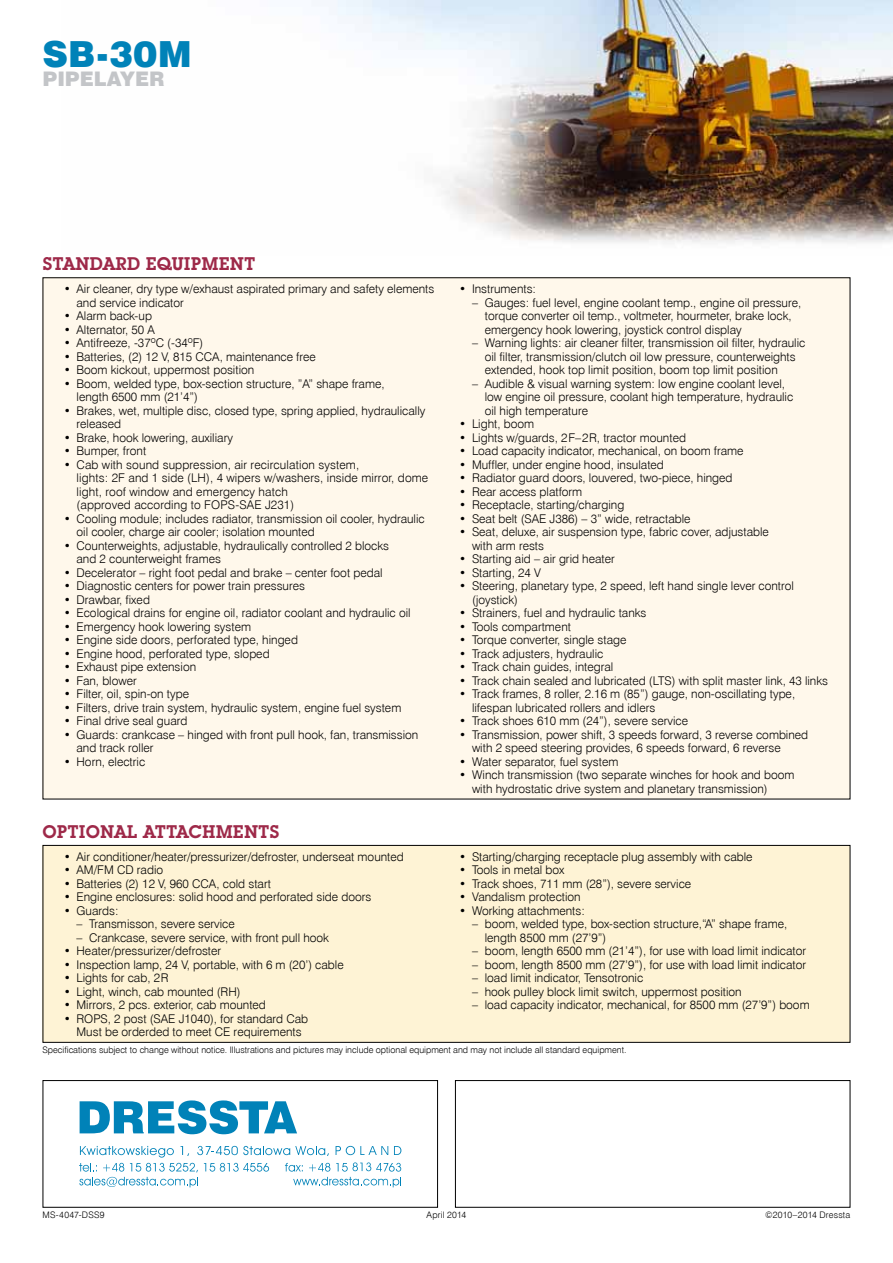
<style>
.page{position:relative;width:893px;height:1263px;background:#fff}
.page>*{position:absolute;margin:0;border:0;box-sizing:border-box;transform-origin:0 0}
.t1{font:36px "Swis 721 Blk EU";color:#0082b8}
.t2{font:20.1px "Swis 721 Blk EU";color:#c3c5c8}
.t3{font:18px "Lubal Graph Dm PL";color:#9e2949}
.t4{font:12px/13.5px "Swis 721 Lt EU";color:#000}
.t5{font:9px "Swis 721 Lt EU";color:#000}
.t6{font:9px "Swis 721 Lt EU";letter-spacing:.02em;color:#000}
.t7{font:9px "Swis 721 Lt EU";letter-spacing:.03em;color:#000}
.t8{font:9px "Swis 721 Lt EU";letter-spacing:.025em;color:#000}
</style>
<div class="page">
<img style="left:312px;top:0;width:581px;height:243px">
<div style="left:455px;top:1080px;width:395px;height:128px;border:1px solid #000"></div>
<svg style="left:80px;top:1146px;width:94px;height:11px"></svg>
<svg style="left:180px;top:1146px;width:9px;height:10px"></svg>
<svg style="left:197px;top:1146px;width:132px;height:10px"></svg>
<svg style="left:336px;top:1146px;width:52px;height:9px"></svg>
<svg style="left:394px;top:1146px;width:7px;height:9px"></svg>
<svg style="left:293px;top:1177px;width:108px;height:10px"></svg>
<svg style="left:79px;top:1163px;width:119px;height:24px"></svg>
<svg style="left:204px;top:1163px;width:65px;height:8px"></svg>
<svg style="left:285px;top:1163px;width:18px;height:8px"></svg>
<svg style="left:309px;top:1163px;width:21px;height:8px"></svg>
<svg style="left:336px;top:1162px;width:65px;height:9px"></svg>
<svg style="left:80px;top:1100px;width:217px;height:34px"></svg>
<div style="left:43px;top:1080px;width:395px;height:128px;border:1px solid #000"></div>
<div style="left:43px;top:278px;width:807px;height:521px;background:#fff8eb"></div>
<div style="left:43px;top:845px;width:807px;height:197px;background:#fef3d5"></div>
<div style="left:43px;top:845px;width:807px;height:198px;border:1px solid #000"></div>
<h1 class="t1" style="left:43px;top:31px;width:151px">SB-30M</h1>
<h2 class="t2" style="left:43px;top:66px;width:123px">PIPELAYER</h2>
<h3 class="t3" style="left:43px;top:253px;width:214px">STANDARD EQUIPMENT</h3>
<p class="t4" style="left:77px;top:282px;width:359px;text-indent:-13px">• Air cleaner, dry type w/exhaust aspirated primary and safety elements and service indicator</p>
<p class="t4" style="left:64px;top:309px;width:90px">• Alarm back-up</p>
<p class="t4" style="left:64px;top:323px;width:93px">• Alternator, 50 A</p>
<p class="t4" style="left:64px;top:336px;width:141px">• Antifreeze, -37ºC (-34ºF)</p>
<p class="t4" style="left:64px;top:350px;width:254px">• Batteries, (2) 12 V, 815 CCA, maintenance free</p>
<p class="t4" style="left:64px;top:363px;width:192px">• Boom kickout, uppermost position</p>
<p class="t4" style="left:77px;top:377px;width:310px;text-indent:-13px">• Boom, welded type, box-section structure, ”A” shape frame, length 6500 mm (21’4”)</p>
<p class="t4" style="left:77px;top:404px;width:350px;text-indent:-13px">• Brakes, wet, multiple disc, closed type, spring applied, hydraulically released</p>
<p class="t4" style="left:64px;top:431px;width:171px">• Brake, hook lowering, auxiliary</p>
<p class="t4" style="left:64px;top:444px;width:84px">• Bumper, front</p>
<p class="t4" style="left:77px;top:458px;width:353px;text-indent:-13px">• Cab with sound suppression, air recirculation system,<br>lights: 2F and 1 side (LH), 4 wipers w/washers, inside mirror, dome light, roof window and emergency hatch<br>(approved according to FOPS-SAE J231)</p>
<p class="t4" style="left:77px;top:512px;width:350px;text-indent:-13px">• Cooling module; includes radiator, transmission oil cooler, hydraulic oil cooler, charge air cooler; isolation mounted</p>
<p class="t4" style="left:77px;top:539px;width:314px;text-indent:-13px">• Counterweights, adjustable, hydraulically controlled 2 blocks and 2 counterweight frames</p>
<p class="t4" style="left:64px;top:566px;width:320px">• Decelerator – right foot pedal and brake – center foot pedal</p>
<p class="t4" style="left:64px;top:579px;width:243px">• Diagnostic centers for power train pressures</p>
<p class="t4" style="left:64px;top:593px;width:88px">• Drawbar, fixed</p>
<p class="t4" style="left:64px;top:606px;width:348px">• Ecological drains for engine oil, radiator coolant and hydraulic oil</p>
<p class="t4" style="left:64px;top:620px;width:189px">• Emergency hook lowering system</p>
<p class="t4" style="left:64px;top:633px;width:236px">• Engine side doors, perforated type, hinged</p>
<p class="t4" style="left:64px;top:647px;width:207px">• Engine hood, perforated type, sloped</p>
<p class="t4" style="left:64px;top:660px;width:134px">• Exhaust pipe extension</p>
<p class="t4" style="left:64px;top:674px;width:75px">• Fan, blower</p>
<p class="t4" style="left:64px;top:687px;width:127px">• Filter, oil, spin-on type</p>
<p class="t4" style="left:64px;top:701px;width:339px">• Filters, drive train system, hydraulic system, engine fuel system</p>
<p class="t4" style="left:64px;top:714px;width:125px">• Final drive seal guard</p>
<p class="t4" style="left:77px;top:728px;width:343px;text-indent:-13px">• Guards: crankcase – hinged with front pull hook, fan, transmission and track roller</p>
<p class="t4" style="left:64px;top:755px;width:83px">• Horn, electric</p>
<p class="t4" style="left:459px;top:282px;width:78px">• Instruments:</p>
<p class="t4" style="left:485px;top:296px;width:318px;text-indent:-13px">– Gauges: fuel level, engine coolant temp., engine oil pressure, torque converter oil temp., voltmeter, hourmeter, brake lock, emergency hook lowering, joystick control display</p>
<p class="t4" style="left:485px;top:336px;width:322px;text-indent:-13px">– Warning lights: air cleaner filter, transmission oil filter, hydraulic oil filter, transmission/clutch oil low pressure, counterweights extended, hook top limit position, boom top limit position</p>
<p class="t4" style="left:485px;top:377px;width:310px;text-indent:-13px">– Audible &amp; visual warning system: low engine coolant level, low engine oil pressure, coolant high temperature, hydraulic oil high temperature</p>
<p class="t4" style="left:459px;top:417px;width:76px">• Light, boom</p>
<p class="t4" style="left:459px;top:431px;width:228px">• Lights w/guards, 2F–2R, tractor mounted</p>
<p class="t4" style="left:459px;top:444px;width:286px">• Load capacity indicator, mechanical, on boom frame</p>
<p class="t4" style="left:459px;top:458px;width:206px">• Muffler, under engine hood, insulated</p>
<p class="t4" style="left:459px;top:471px;width:275px">• Radiator guard doors, louvered, two-piece, hinged</p>
<p class="t4" style="left:459px;top:485px;width:125px">• Rear access platform</p>
<p class="t4" style="left:459px;top:498px;width:167px">• Receptacle, starting/charging</p>
<p class="t4" style="left:459px;top:512px;width:233px">• Seat belt (SAE J386) – 3” wide, retractable</p>
<p class="t4" style="left:472px;top:525px;width:298px;text-indent:-13px">• Seat, deluxe, air suspension type, fabric cover, adjustable with arm rests</p>
<p class="t4" style="left:459px;top:552px;width:157px">• Starting aid – air grid heater</p>
<p class="t4" style="left:459px;top:566px;width:83px">• Starting, 24 V</p>
<p class="t4" style="left:472px;top:579px;width:324px;text-indent:-13px">• Steering, planetary type, 2 speed, left hand single lever control (joystick)</p>
<p class="t4" style="left:459px;top:606px;width:189px">• Strainers, fuel and hydraulic tanks</p>
<p class="t4" style="left:459px;top:620px;width:113px">• Tools compartment</p>
<p class="t4" style="left:459px;top:633px;width:169px">• Torque converter, single stage</p>
<p class="t4" style="left:459px;top:647px;width:146px">• Track adjusters, hydraulic</p>
<p class="t4" style="left:459px;top:660px;width:156px">• Track chain guides, integral</p>
<p class="t4" style="left:459px;top:674px;width:370px">• Track chain sealed and lubricated (LTS) with split master link, 43 links</p>
<p class="t4" style="left:472px;top:687px;width:325px;text-indent:-13px">• Track frames, 8 roller, 2.16 m (85”) gauge, non-oscillating type, lifespan lubricated rollers and idlers</p>
<p class="t4" style="left:459px;top:714px;width:230px">• Track shoes 610 mm (24”), severe service</p>
<p class="t4" style="left:472px;top:728px;width:338px;text-indent:-13px">• Transmission, power shift, 3 speeds forward, 3 reverse combined with 2 speed steering provides, 6 speeds forward, 6 reverse</p>
<p class="t4" style="left:459px;top:755px;width:161px">• Water separator, fuel system</p>
<p class="t4" style="left:472px;top:768px;width:324px;text-indent:-13px">• Winch transmission (two separate winches for hook and boom with hydrostatic drive system and planetary transmission)</p>
<h3 class="t3" style="left:43px;top:820px;width:239px">OPTIONAL ATTACHMENTS</h3>
<p class="t4" style="left:64px;top:850px;width:342px">• Air conditioner/heater/pressurizer/defroster, underseat mounted</p>
<p class="t4" style="left:64px;top:863px;width:101px">• AM/FM CD radio</p>
<p class="t4" style="left:64px;top:877px;width:209px">• Batteries (2) 12 V, 960 CCA, cold start</p>
<p class="t4" style="left:64px;top:890px;width:309px">• Engine enclosures: solid hood and perforated side doors</p>
<p class="t4" style="left:64px;top:904px;width:56px">• Guards:</p>
<p class="t4" style="left:77px;top:917px;width:160px">– Transmisson, severe service</p>
<p class="t4" style="left:77px;top:931px;width:254px">– Crankcase, severe service, with front pull hook</p>
<p class="t4" style="left:64px;top:944px;width:159px">• Heater/pressurizer/defroster</p>
<p class="t4" style="left:64px;top:958px;width:281px">• Inspection lamp, 24 V, portable, with 6 m (20’) cable</p>
<p class="t4" style="left:64px;top:971px;width:106px">• Lights for cab, 2R</p>
<p class="t4" style="left:64px;top:985px;width:178px">• Light, winch, cab mounted (RH)</p>
<p class="t4" style="left:64px;top:998px;width:204px">• Mirrors, 2 pcs. exterior, cab mounted</p>
<p class="t4" style="left:64px;top:1012px;width:246px;text-align:center">• ROPS, 2 post (SAE J1040), for standard Cab<br>Must be orderded to meet CE requirements</p>
<p class="t5" style="left:43px;top:1044px;width:585px">Specifications subject to change without notice. Illustrations and pictures may include optional equipment and may not include all standard equipment.</p>
<p class="t4" style="left:459px;top:850px;width:295px">• Starting/charging receptacle plug assembly with cable</p>
<p class="t4" style="left:459px;top:863px;width:107px">• Tools in metal box</p>
<p class="t4" style="left:459px;top:877px;width:233px">• Track shoes, 711 mm (28”), severe service</p>
<p class="t4" style="left:459px;top:890px;width:123px">• Vandalism protection</p>
<p class="t4" style="left:459px;top:904px;width:127px">• Working attachments:</p>
<p class="t4" style="left:485px;top:917px;width:304px;text-indent:-13px">– boom, welded type, box-section structure,“A” shape frame, length 8500 mm (27’9”)</p>
<p class="t4" style="left:472px;top:944px;width:336px">– boom, length 6500 mm (21’4”), for use with load limit indicator</p>
<p class="t4" style="left:472px;top:958px;width:336px">– boom, length 8500 mm (27’9”), for use with load limit indicator</p>
<p class="t4" style="left:472px;top:971px;width:173px">– load limit indicator, Tensotronic</p>
<p class="t4" style="left:472px;top:985px;width:271px">– hook pulley block limit switch, uppermost position</p>
<p class="t4" style="left:472px;top:998px;width:339px">– load capacity indicator, mechanical, for 8500 mm (27’9”) boom</p>
<p class="t7" style="left:43px;top:1210px;width:64px">MS-4047-DSS9</p>
<p class="t8" style="left:427px;top:1210px;width:41px">April 2014</p>
<p class="t6" style="left:765px;top:1210px;width:87px">©2010–2014 Dressta</p>
</div>
